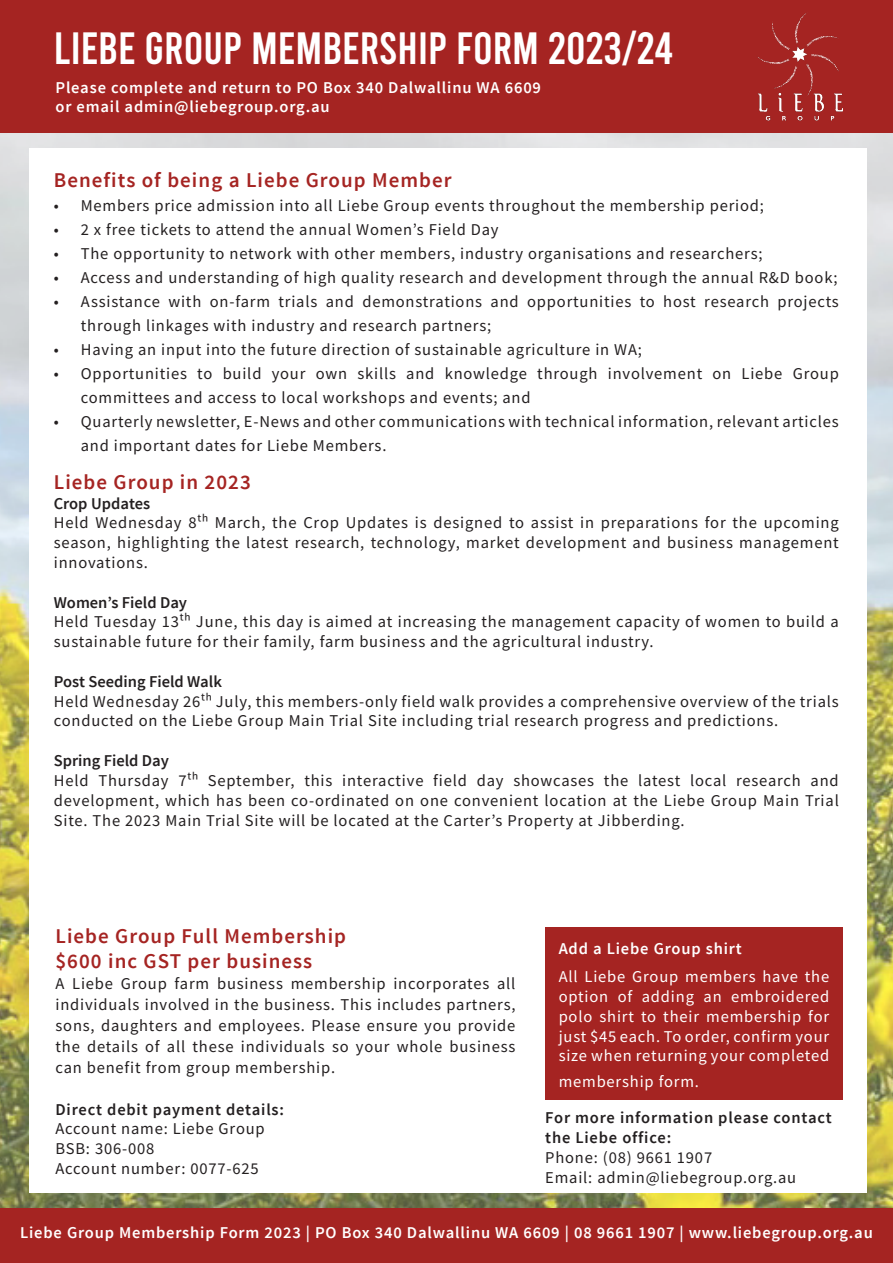
<style>
.page{position:relative;width:893px;height:1263px;background:#fff}
.page>*{position:absolute;margin:0;border:0;box-sizing:border-box;transform-origin:0 0}
.t1{font:45px "Bebas";color:#fff}
.t2{font:600 21px "Source Sans Pro";letter-spacing:.05em;color:#a52422}
.t3{font:16.5px/19.8px "Source Sans Pro";letter-spacing:.05em;color:#231f20}
.t4{font:600 16.5px "Source Sans Pro";letter-spacing:.05em;color:#fff}
.t5{font:16.5px/19.8px "Source Sans Pro";letter-spacing:.05em;color:#fff;text-align:justify}
.t6{font:600 16.5px/19.8px "Source Sans Pro";letter-spacing:.035em;color:#231f20}
.t7{font:600 16.5px "Source Sans Pro";color:#231f20}
</style>
<div class="page">
<img style="left:0;top:133px;width:893px;height:1076px">
<div style="left:29px;top:148px;width:838px;height:1045px;background:#fff"></div>
<div style="left:0;top:1209px;width:893px;height:54px;background:#a52422"></div>
<div style="left:545px;top:927px;width:298px;height:173px;background:#a52422"></div>
<div style="left:0;top:0;width:893px;height:133px;background:#a52422"></div>
<img style="left:758px;top:13px;width:85px;height:108px">
<p class="t1" style="left:54px;top:26px;width:621px">LIEBE GROUP MEMBERSHIP FORM 2023/24</p>
<p class="t4" style="left:56px;top:77px;width:487px">Please complete and return to PO Box 340 Dalwallinu WA 6609</p>
<p class="t4" style="left:56px;top:96px;width:276px">or email admin@liebegroup.org.au</p>
<p class="t2" style="left:54px;top:166px;width:399px">Benefits of being a Liebe Group Member</p>
<p class="t3" style="left:54px;top:195px;width:712px">• Members price admission into all Liebe Group events throughout the membership period;</p>
<p class="t3" style="left:54px;top:219px;width:446px">• 2 x free tickets to attend the annual Women’s Field Day</p>
<p class="t3" style="left:54px;top:243px;width:710px">• The opportunity to network with other members, industry organisations and researchers;</p>
<p class="t3" style="left:54px;top:267px;width:785px">• Access and understanding of high quality research and development through the annual R&amp;D book;</p>
<p class="t3" style="left:81px;top:289px;width:759px;line-height:24px;text-indent:-27px">• Assistance with on-farm trials and demonstrations and opportunities to host research projects through linkages with industry and research partners;</p>
<p class="t3" style="left:54px;top:339px;width:590px">• Having an input into the future direction of sustainable agriculture in WA;</p>
<p class="t3" style="left:81px;top:361px;width:759px;line-height:24px;text-indent:-27px">• Opportunities to build your own skills and knowledge through involvement on Liebe Group committees and access to local workshops and events; and</p>
<p class="t3" style="left:81px;top:409px;width:759px;line-height:24px;text-indent:-27px">• Quarterly newsletter, E-News and other communications with technical information, relevant articles and important dates for Liebe Members.</p>
<p class="t2" style="left:54px;top:469px;width:199px">Liebe Group in 2023</p>
<p class="t7" style="left:54px;top:493px;width:98px">Crop Updates</p>
<p class="t3" style="left:54px;top:513px;width:786px;text-align:justify">Held Wednesday 8th March, the Crop Updates is designed to assist in preparations for the upcoming season, highlighting the latest research, technology, market development and business management innovations.</p>
<p class="t7" style="left:54px;top:592px;width:135px">Women’s Field Day</p>
<p class="t3" style="left:54px;top:612px;width:786px">Held Tuesday 13th June, this day is aimed at increasing the management capacity of women to build a sustainable future for their family, farm business and the agricultural industry.</p>
<p class="t7" style="left:54px;top:671px;width:170px">Post Seeding Field Walk</p>
<p class="t3" style="left:54px;top:691px;width:786px">Held Wednesday 26th July, this members-only field walk provides a comprehensive overview of the trials conducted on the Liebe Group Main Trial Site including trial research progress and predictions.</p>
<p class="t7" style="left:54px;top:750px;width:117px">Spring Field Day</p>
<p class="t3" style="left:54px;top:770px;width:786px;text-align:justify">Held Thursday 7th September, this interactive field day showcases the latest local research and development, which has been co-ordinated on one convenient location at the Liebe Group Main Trial Site. The 2023 Main Trial Site will be located at the Carter’s Property at Jibberding.</p>
<p class="t2" style="left:56px;top:923px;width:292px">Liebe Group Full Membership</p>
<p class="t2" style="left:56px;top:948px;width:258px">$600 inc GST per business</p>
<p class="t3" style="left:56px;top:973px;width:461px;line-height:21px;text-align:justify">A Liebe Group farm business membership incorporates all individuals involved in the business. This includes partners, sons, daughters and employees. Please ensure you provide the details of all these individuals so your whole business can benefit from group membership.</p>
<p class="t6" style="left:56px;top:1100px;width:230px">Direct debit payment details:</p>
<p class="t3" style="left:56px;top:1119px;width:211px">Account name: Liebe Group</p>
<p class="t3" style="left:56px;top:1139px;width:100px">BSB: 306-008</p>
<p class="t3" style="left:56px;top:1158px;width:205px">Account number: 0077-625</p>
<p class="t4" style="left:559px;top:938px;width:185px">Add a Liebe Group shirt</p>
<p class="t5" style="left:559px;top:967px;width:272px">All Liebe Group members have the option of adding an embroidered polo shirt to their membership for just $45 each. To order, confirm your size when returning your completed</p>
<p class="t5" style="left:559px;top:1071px;width:142px">membership form.</p>
<p class="t6" style="left:545px;top:1108px;width:288px">For more information please contact the Liebe office:</p>
<p class="t3" style="left:545px;top:1147px;width:168px">Phone: (08) 9661 1907</p>
<p class="t3" style="left:545px;top:1167px;width:253px">Email: admin@liebegroup.org.au</p>
<p class="t4" style="left:20px;top:1222px;width:854px">Liebe Group Membership Form 2023 | PO Box 340 Dalwallinu WA 6609 | 08 9661 1907 | www.liebegroup.org.au</p>
</div>
